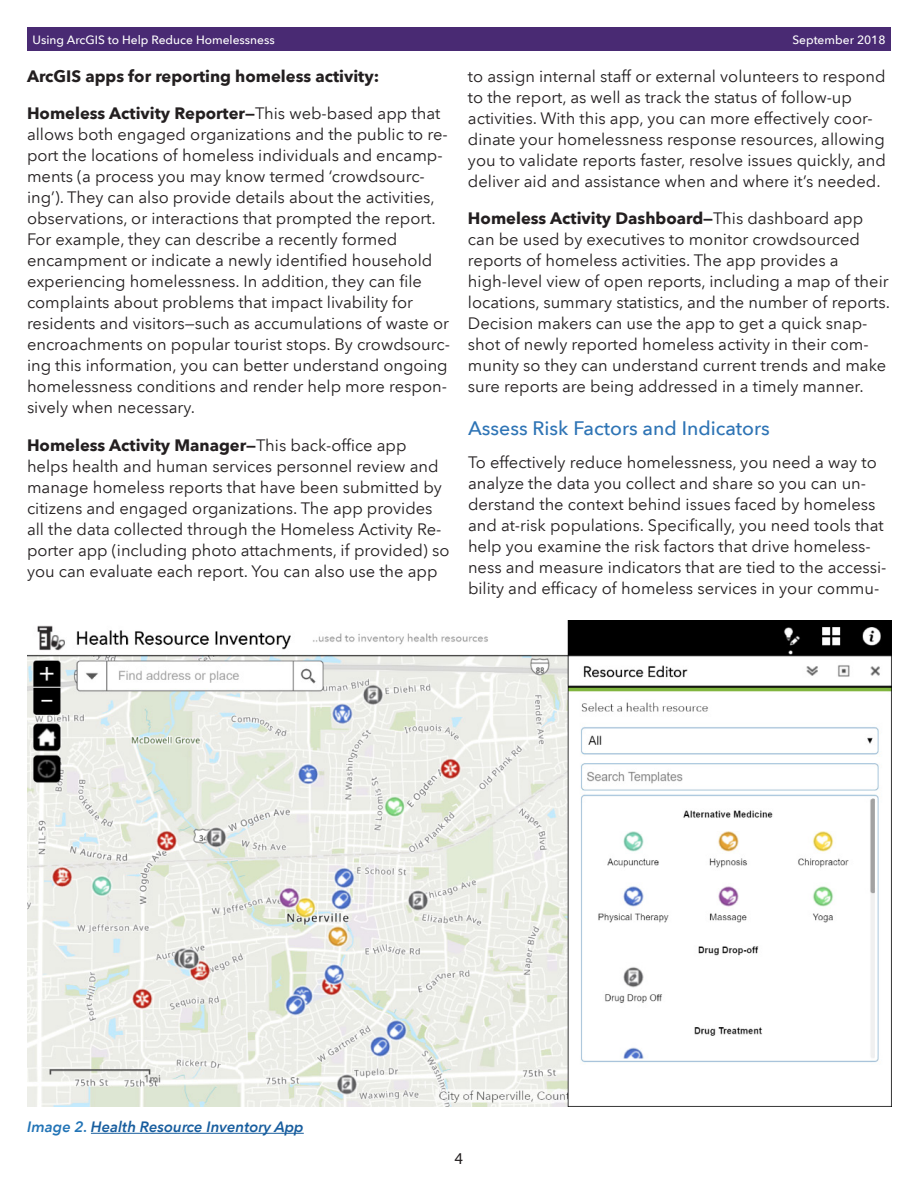
<style>
.page{position:relative;width:918px;height:1188px;background:#fff}
.page>*{position:absolute;margin:0;border:0;box-sizing:border-box;transform-origin:0 0}
.t1{font:500 19.5px "Avenir Next LT Pro";color:#2e74b5}
.t2{font:16.5px/21px "Avenir Next LT Pro";color:#231f20}
.No_Spacing{font:700 16.5px "Avenir Next LT Pro";color:#231f20}
.t3{font:italic 600 15px "Avenir Next LT Pro";color:#175d9e}
.t4{font:15px "Lucida Sans";color:#231f20}
.t5{font:500 12px "Avenir Next LT Pro";color:#fff}
.s1{font-weight:700}
.s2{color:#2274b6}
</style>
<div class="page">
<div style="left:27px;top:27px;width:864px;height:24px;background:#492a73"></div>
<hr style="left:91px;top:1133px;width:213px;height:1px;background:#175d9e">
<img style="left:27px;top:621px;width:864px;height:486px">
<p class="t5" style="left:33px;top:33px;width:244px">Using ArcGIS to Help Reduce Homelessness</p>
<p class="t5" style="left:792px;top:33px;width:95px">September 2018</p>
<p class="No_Spacing" style="left:27px;top:66px;width:354px">ArcGIS apps for reporting homeless activity:</p>
<p class="t2" style="left:27px;top:103px;width:424px"><span class="s1">Homeless Activity Reporter—</span>This web-based app that allows both engaged organizations and the public to re&shy;port the locations of homeless individuals and encamp&shy;ments (a process you may know termed ‘crowdsourc&shy;ing’). They can also provide details about the activities, observations, or interactions that prompted the report.<br>For example, they can describe a recently formed encampment or indicate a newly identified household experiencing homelessness. In addition, they can file complaints about problems that impact livability for residents and visitors—such as accumulations of waste or encroachments on popular tourist stops. By crowdsourc&shy;ing this information, you can better understand ongoing homelessness conditions and render help more respon&shy;sively when necessary.</p>
<p class="t2" style="left:27px;top:434px;width:424px"><span class="s1">Homeless Activity Manager—</span>This back-office app helps health and human services personnel review and manage homeless reports that have been submitted by citizens and engaged organizations. The app provides all the data collected through the Homeless Activity Re&shy;porter app (including photo attachments, if provided) so you can evaluate each report. You can also use the app</p>
<p class="t2" style="left:468px;top:65px;width:419px">to assign internal staff or external volunteers to respond to the report, as well as track the status of follow-up activities. With this app, you can more effectively coor&shy;dinate your homelessness response resources, allowing you to validate reports faster, resolve issues quickly, and deliver aid and assistance when and where it’s needed.</p>
<p class="t2" style="left:468px;top:208px;width:424px"><span class="s1">Homeless Activity Dashboard—</span>This dashboard app can be used by executives to monitor crowdsourced reports of homeless activities. The app provides a high-level view of open reports, including a map of their locations, summary statistics, and the number of reports.<br>Decision makers can use the app to get a quick snap&shy;shot of newly reported homeless activity in their com&shy;munity so they can understand current trends and make sure reports are being addressed in a timely manner.</p>
<h3 class="t1" style="left:468px;top:416px;width:303px">Assess Risk Factors and Indicators</h3>
<p class="t2" style="left:468px;top:452px;width:420px">To effectively reduce homelessness, you need a way to analyze the data you collect and share so you can un&shy;derstand the context behind issues faced by homeless and at-risk populations. Specifically, you need tools that help you examine the risk factors that drive homeless&shy;ness and measure indicators that are tied to the accessi&shy;bility and efficacy of homeless services in your commu-</p>
<p class="t3" style="left:27px;top:1118px;width:278px"><span class="s2">Image 2.</span> Health Resource Inventory App</p>
<p class="t4" style="left:454px;top:1150px;width:11px">4</p>
</div>
